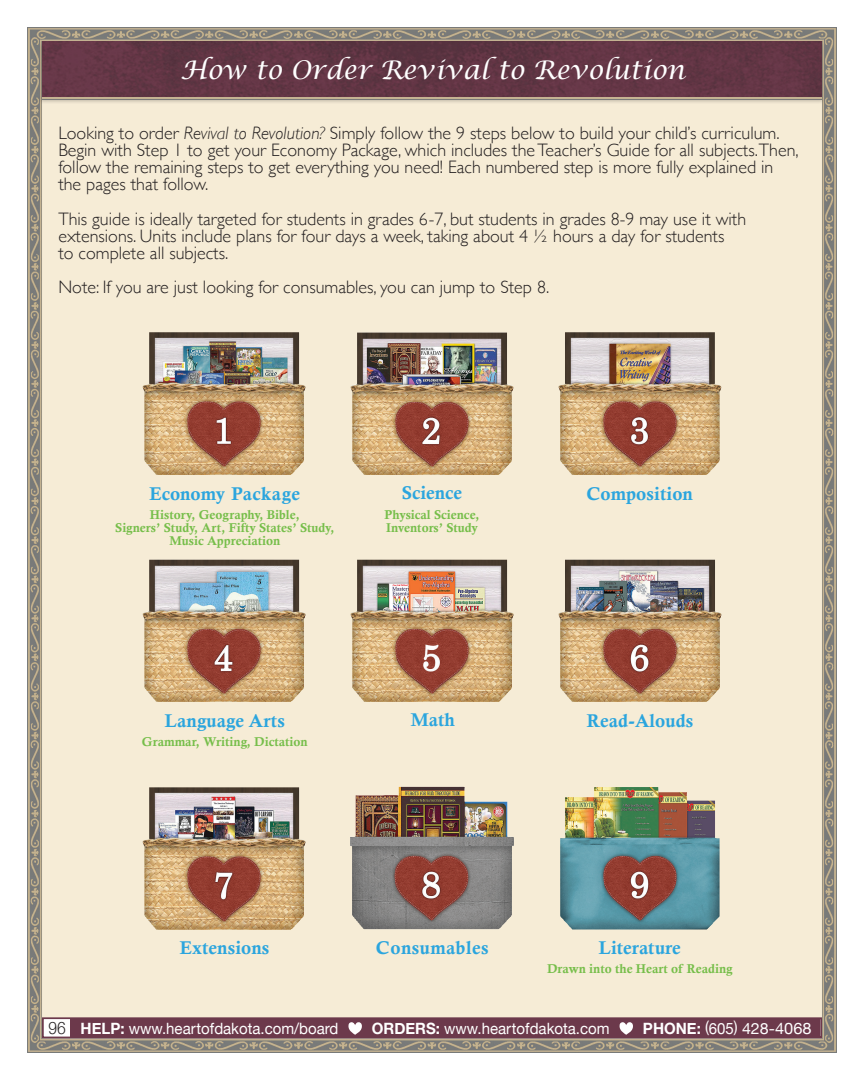
<style>
.page{position:relative;width:864px;height:1080px;background:#fff}
.page>*{position:absolute;margin:0;border:0;box-sizing:border-box;transform-origin:0 0}
.t1{font:italic 25.8px "Lucida Calligraphy";color:#fff}
.t2{font:18.45px "Calis MT Bol";letter-spacing:.005em;color:#2ba5de}
.t3{font:18.45px "Calis MT Bol";letter-spacing:.025em;color:#2ba5de}
.t4{font:300 18px/17.1px "Gill Sans";color:#231f20}
.t5{font:300 17.25px "Helvetica Neue";color:#231f20;scale:.9 1}
.t6{font:15.6px "Helvetica Neue";color:#fff;scale:.96 1}
.t7{font:12.75px "Calis MT Bol";color:#76be4a}
.s1{font-style:italic}
.s2{font-weight:700}
.s3{font-size:15.9px}
</style>
<div class="page">
<img style="left:27px;top:27px;width:810px;height:1026px">
<div style="left:42px;top:1017px;width:780px;height:21px;background:#fff;border:2px solid #6c394b"></div>
<div style="left:71px;top:1018px;width:749px;height:19px;background:#6c394b"></div>
<svg style="left:348px;top:1022px;width:14px;height:13px"></svg>
<svg style="left:619px;top:1022px;width:14px;height:13px"></svg>
<div style="left:39px;top:42px;width:786px;height:62px;background:#231f20;opacity:.25"></div>
<img style="left:42px;top:42px;width:780px;height:55px">
<hr style="left:42px;top:97px;width:780px;height:2px;background:#c5b392">
<hr style="left:42px;top:99px;width:780px;height:1px;background:#797a79">
<img style="left:143px;top:332px;width:163px;height:143px">
<img style="left:143px;top:560px;width:163px;height:142px">
<img style="left:143px;top:787px;width:163px;height:143px">
<img style="left:351px;top:332px;width:163px;height:143px">
<img style="left:351px;top:560px;width:163px;height:142px">
<img style="left:350px;top:787px;width:164px;height:142px">
<img style="left:558px;top:332px;width:164px;height:143px">
<img style="left:559px;top:560px;width:163px;height:142px">
<img style="left:560px;top:787px;width:160px;height:143px">
<p class="t1" style="left:180px;top:54px;width:506px">How to Order Revival to Revolution</p>
<p class="t4" style="left:58px;top:124px;width:742px">Looking to order <span class="s1">Revival to Revolution?</span> Simply follow the 9 steps below to build your child’s curriculum.<br>Begin with Step 1 to get your Economy Package, which includes the Teacher’s Guide for all subjects.Then, follow the remaining steps to get everything you need! Each numbered step is more fully explained in the pages that follow.</p>
<p class="t4" style="left:58px;top:209px;width:689px">This guide is ideally targeted for students in grades 6-7, but students in grades 8-9 may use it with extensions. Units include plans for four days a week, taking about 4 ½ hours a day for students</p>
<p class="t4" style="left:58px;top:244px;width:171px">to complete all subjects.</p>
<p class="t4" style="left:58px;top:278px;width:492px">Note: If you are just looking for consumables, you can jump to Step 8.</p>
<p class="t2" style="left:149px;top:483px;width:152px">Economy Package</p>
<p class="t7" style="left:150px;top:507px;width:151px">History, Geography, Bible,</p>
<p class="t7" style="left:115px;top:520px;width:221px">Signers’ Study, Art, Fifty States’ Study,</p>
<p class="t7" style="left:169px;top:534px;width:112px">Music Appreciation</p>
<p class="t2" style="left:402px;top:483px;width:62px">Science</p>
<p class="t7" style="left:384px;top:507px;width:97px">Physical Science,</p>
<p class="t7" style="left:386px;top:520px;width:93px">Inventors’ Study</p>
<p class="t2" style="left:586px;top:483px;width:108px">Composition</p>
<p class="t2" style="left:411px;top:710px;width:46px">Math</p>
<p class="t2" style="left:165px;top:710px;width:121px">Language Arts</p>
<p class="t2" style="left:587px;top:710px;width:108px">Read-Alouds</p>
<p class="t7" style="left:142px;top:734px;width:167px">Grammar, Writing, Dictation</p>
<p class="t2" style="left:180px;top:937px;width:91px">Extensions</p>
<p class="t3" style="left:376px;top:937px;width:114px">Consumables</p>
<p class="t2" style="left:599px;top:937px;width:84px">Literature</p>
<p class="t7" style="left:547px;top:961px;width:187px">Drawn into the Heart of Reading</p>
<p class="t5" style="left:48px;top:1017px;width:21px">96</p>
<p class="t6" style="left:81px;top:1019px;width:270px"><span class="s2">HELP:</span> www.heartofdakota.com/board</p>
<p class="t6" style="left:372px;top:1019px;width:249px"><span class="s2">ORDERS:</span> www.heartofdakota.com</p>
<p class="t6" style="left:643px;top:1019px;width:177px"><span class="s2">PHONE:</span> (605) 428-<span class="s3">4068</span></p>
</div>
